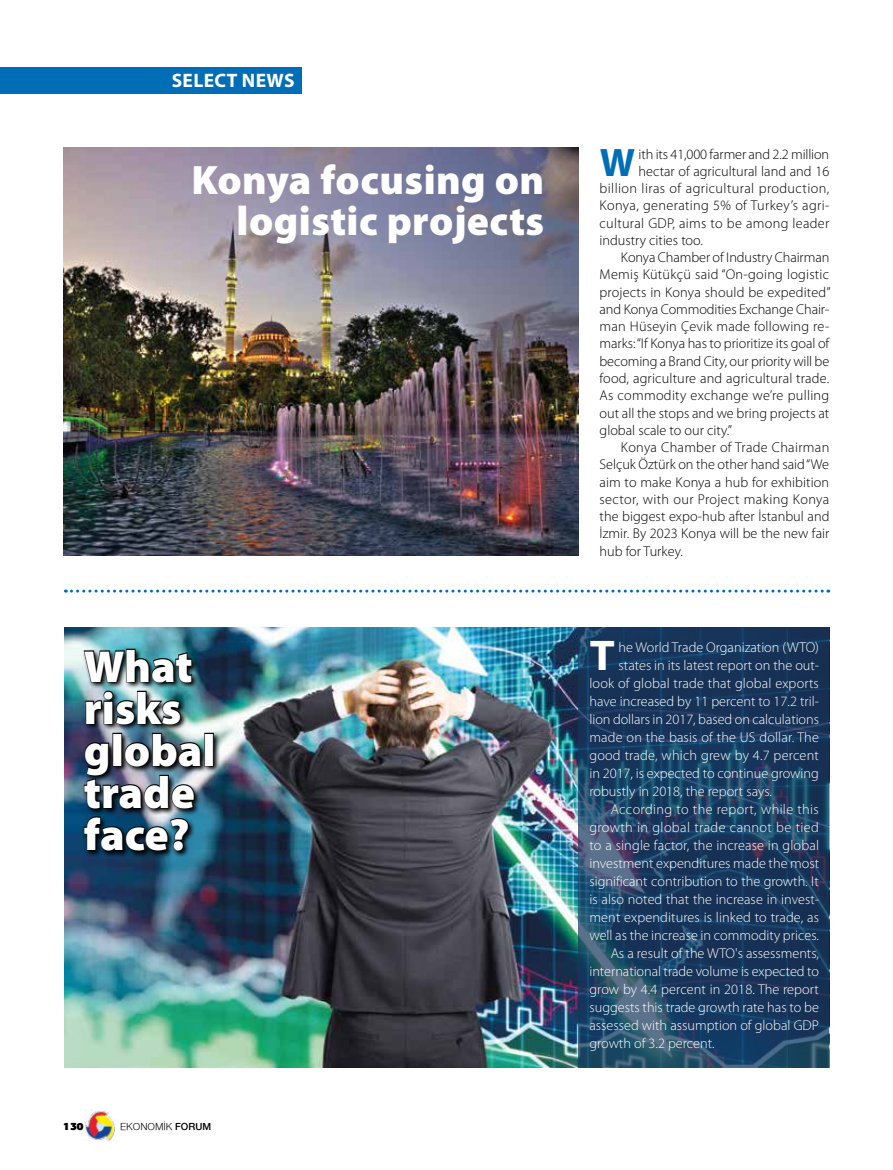
<style>
.page{position:relative;width:893px;height:1170px;background:#fff}
.page>*{position:absolute;margin:0;border:0;box-sizing:border-box;transform-origin:0 0}
.t1{font:900 45px/42px "Myriad Pro";color:#fff}
.t2{font:700 43.05px "Myriad Pro";color:#fff;scale:1.06 1}
.t3{font:900 41.25px/41.2px "Myriad Pro";letter-spacing:.01em;color:#fff;text-align:right}
.t4{font:700 39.9px "Myriad Pro";color:#006eb7}
.t5{font:700 19.5px "Myriad Pro";letter-spacing:.02em;color:#fff}
.t6{font:300 14.25px "Myriad Pro";color:#fff}
.t7{font:300 14.25px "Myriad Pro";letter-spacing:.005em;color:#000}
.t8{font:300 14.25px "Myriad Pro";letter-spacing:.025em;color:#000}
.t9{font:300 14.25px "Myriad Pro";letter-spacing:.025em;color:#fff}
.t10{font:300 14.25px "Myriad Pro";letter-spacing:.03em;color:#000}
.t11{font:10.5px "Nimbus Sans Novus";color:#000}
.t12{font:900 10.5px "PF Agora Sans Pro";color:#000}
.s1{font-weight:600}
</style>
<div class="page">
<img style="left:84px;top:1109px;width:32px;height:31px">
<div style="left:0;top:67px;width:302px;height:26px;background:#006eb7"></div>
<svg style="left:65px;top:589px;width:764px;height:3px"></svg>
<img style="left:63px;top:148px;width:515px;height:407px">
<img style="left:64px;top:627px;width:514px;height:440px">
<svg style="left:578px;top:627px;width:251px;height:440px;background:#1d3d60"></svg>
<img style="left:82px;top:647px;width:139px;height:211px">
<svg style="left:83px;top:648px;width:110px;height:35px;background:#2b4548"></svg>
<img style="left:85px;top:689px;width:97px;height:36px">
<div style="left:204px;top:732px;width:10px;height:34px;border:2px solid #000"></div>
<img style="left:83px;top:732px;width:119px;height:77px">
<svg style="left:83px;top:815px;width:107px;height:36px;background:#142f40"></svg>
<h3 class="t5" style="left:172px;top:69px;width:125px">SELECT NEWS</h3>
<h3 class="t3" style="left:191px;top:160px;width:354px">Konya focusing on logistic projects</h3>
<h1 class="t1" style="left:84px;top:645px;width:133px">What risks global trade face?</h1>
<p class="t12" style="left:63px;top:1119px;width:22px">130</p>
<p class="t11" style="left:120px;top:1120px;width:93px">EKONOMİK <span class="s1">FORUM</span></p>
<h3 class="t4" style="left:600px;top:140px;width:37px">W</h3>
<p class="t7" style="left:638px;top:146px;width:192px">ith its 41,000 farmer and 2.2 million</p>
<p class="t7" style="left:638px;top:163px;width:192px">hectar of agricultural land and 16</p>
<p class="t10" style="left:600px;top:180px;width:231px">billion liras of agricultural production,</p>
<p class="t8" style="left:600px;top:198px;width:231px">Konya, generating 5% of Turkey’s agri-</p>
<p class="t7" style="left:600px;top:215px;width:231px">cultural GDP, aims to be among leader</p>
<p class="t7" style="left:600px;top:232px;width:105px">industry cities too.</p>
<p class="t7" style="left:621px;top:249px;width:210px">Konya Chamber of Industry Chairman</p>
<p class="t7" style="left:600px;top:267px;width:231px">Memiş Kütükçü said “On-going logistic</p>
<p class="t7" style="left:600px;top:284px;width:233px">projects in Konya should be expedited”</p>
<p class="t7" style="left:600px;top:301px;width:231px">and Konya Commodities Exchange Chair-</p>
<p class="t7" style="left:600px;top:318px;width:231px">man Hüseyin Çevik made following re-</p>
<p class="t7" style="left:600px;top:336px;width:231px">marks: “If Konya has to prioritize its goal of</p>
<p class="t7" style="left:600px;top:353px;width:231px">becoming a Brand City, our priority will be</p>
<p class="t7" style="left:600px;top:370px;width:231px">food, agriculture and agricultural trade.</p>
<p class="t7" style="left:600px;top:387px;width:231px">As commodity exchange we’re pulling</p>
<p class="t7" style="left:600px;top:405px;width:231px">out all the stops and we bring projects at</p>
<p class="t7" style="left:600px;top:422px;width:134px">global scale to our city.”</p>
<p class="t7" style="left:621px;top:439px;width:210px">Konya Chamber of Trade Chairman</p>
<p class="t7" style="left:600px;top:456px;width:231px">Selçuk Öztürk on the other hand said “We</p>
<p class="t7" style="left:600px;top:474px;width:231px">aim to make Konya a hub for exhibition</p>
<p class="t8" style="left:600px;top:491px;width:231px">sector, with our Project making Konya</p>
<p class="t7" style="left:600px;top:508px;width:231px">the biggest expo-hub after İstanbul and</p>
<p class="t7" style="left:600px;top:526px;width:231px">İzmir. By 2023 Konya will be the new fair</p>
<p class="t7" style="left:600px;top:543px;width:85px">hub for Turkey.</p>
<h2 class="t2" style="left:590px;top:631px;width:25px">T</h2>
<p class="t6" style="left:619px;top:639px;width:202px">he World Trade Organization (WTO)</p>
<p class="t6" style="left:619px;top:657px;width:202px">states in its latest report on the out-</p>
<p class="t6" style="left:589px;top:675px;width:231px">look of global trade that global exports</p>
<p class="t6" style="left:589px;top:693px;width:231px">have increased by 11 percent to 17.2 tril-</p>
<p class="t6" style="left:589px;top:711px;width:231px">lion dollars in 2017, based on calculations</p>
<p class="t6" style="left:589px;top:729px;width:231px">made on the basis of the US dollar. The</p>
<p class="t6" style="left:589px;top:747px;width:231px">good trade, which grew by 4.7 percent</p>
<p class="t6" style="left:589px;top:765px;width:231px">in 2017, is expected to continue growing</p>
<p class="t6" style="left:589px;top:783px;width:184px">robustly in 2018, the report says.</p>
<p class="t9" style="left:611px;top:801px;width:210px">According to the report, while this</p>
<p class="t9" style="left:589px;top:819px;width:231px">growth in global trade cannot be tied</p>
<p class="t6" style="left:589px;top:837px;width:231px">to a single factor, the increase in global</p>
<p class="t6" style="left:589px;top:855px;width:231px">investment expenditures made the most</p>
<p class="t6" style="left:589px;top:873px;width:231px">significant contribution to the growth. It</p>
<p class="t6" style="left:589px;top:891px;width:231px">is also noted that the increase in invest-</p>
<p class="t6" style="left:589px;top:909px;width:231px">ment expenditures is linked to trade, as</p>
<p class="t6" style="left:589px;top:927px;width:231px">well as the increase in commodity prices.</p>
<p class="t6" style="left:611px;top:945px;width:210px">As a result of the WTO's assessments,</p>
<p class="t6" style="left:589px;top:963px;width:231px">international trade volume is expected to</p>
<p class="t6" style="left:589px;top:981px;width:231px">grow by 4.4 percent in 2018. The report</p>
<p class="t6" style="left:589px;top:999px;width:231px">suggests this trade growth rate has to be</p>
<p class="t6" style="left:589px;top:1017px;width:231px">assessed with assumption of global GDP</p>
<p class="t6" style="left:589px;top:1035px;width:127px">growth of 3.2 percent.</p>
</div>
